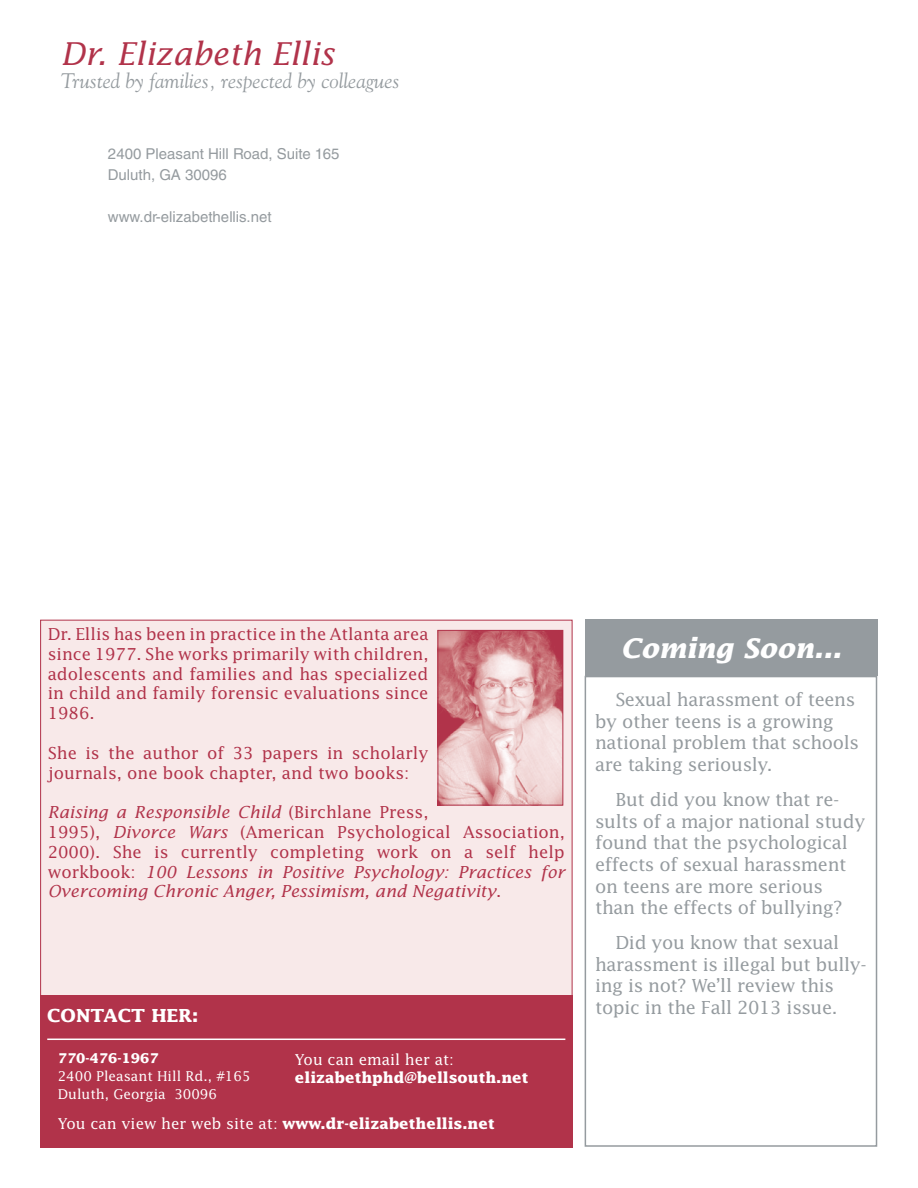
<style>
.page{position:relative;width:918px;height:1188px;background:#fff}
.page>*{position:absolute;margin:0;border:0;box-sizing:border-box;transform-origin:0 0}
.t1{font:italic 31.5px "Lucida Std";color:#b1334a}
.t2{font:italic 700 27px "Lucida Std";color:#fff}
.t3{font:italic 21px "Goudy";color:#959b9f}
.t4{font:18px/21.6px "Lucida Std";letter-spacing:-.02em;color:#959b9f}
.t5{font:700 18px "Lucida Std";color:#fff}
.t6{font:16.5px/19.8px "Lucida Std";color:#b1334a;text-align:justify}
.t7{font:italic 16.5px/19.8px "Lucida Std";color:#b1334a}
.t8{font:700 15px "Lucida Std";color:#fff}
.t9{font:15px/21px "Helvetica LT Std";color:#959b9f}
.t10{font:15px "Lucida Std";color:#fff}
.t11{font:13.5px/18px "Lucida Std";color:#fff}
.t12{font:700 13.5px "Lucida Std";color:#fff}
.s1{font-style:normal}
.s2{font-weight:400}
</style>
<div class="page">
<div style="left:41px;top:620px;width:531px;height:378px;background:#f8e9e9"></div>
<img style="left:440px;top:632px;width:121px;height:171px">
<div style="left:438px;top:630px;width:125px;height:175px;border:1px solid #b1334a"></div>
<div style="left:585px;top:620px;width:292px;height:56px;background:#959b9f"></div>
<div style="left:40px;top:995px;width:532px;height:153px;background:#b1334a"></div>
<hr style="left:47px;top:1039px;width:518px;height:1px;background:#fff">
<div style="left:585px;top:676px;width:292px;height:471px;border:2px solid #959b9f"></div>
<h1 class="t1" style="left:61px;top:35px;width:275px">Dr. Elizabeth Ellis</h1>
<p class="t3" style="left:61px;top:68px;width:340px">Trusted by families, respected by colleagues</p>
<p class="t9" style="left:108px;top:143px;width:233px">2400 Pleasant Hill Road, Suite 165<br>Duluth, GA 30096</p>
<p class="t9" style="left:108px;top:206px;width:165px">www.dr-elizabethellis.net</p>
<p class="t6" style="left:48px;top:624px;width:382px">Dr. Ellis has been in practice in the Atlanta area since 1977. She works primarily with children, adolescents and families and has specialized in child and family forensic evaluations since 1986.</p>
<p class="t6" style="left:48px;top:743px;width:382px">She is the author of 33 papers in scholarly journals, one book chapter, and two books:</p>
<p class="t7" style="left:48px;top:802px;width:519px">Raising a Responsible Child <span class="s1">(Birchlane Press,<br>1995),</span> Divorce Wars <span class="s1">(American Psychological Association, 2000). She is currently completing work on a self help workbook:</span> 100 Lessons in Positive Psychology: Practices for Overcoming Chronic Anger, Pessimism, and Negativity<span class="s1">.</span></p>
<p class="t5" style="left:47px;top:1005px;width:119px">CONTACT HER</p>
<p class="t5" style="left:192px;top:1005px;width:8px">:</p>
<p class="t10" style="left:295px;top:1050px;width:161px">You can email her at:</p>
<p class="t8" style="left:295px;top:1068px;width:235px">elizabethphd@bellsouth.net</p>
<p class="t12" style="left:58px;top:1050px;width:102px">770-476-1967</p>
<p class="t11" style="left:58px;top:1067px;width:194px">2400 Pleasant Hill Rd., #165<br>Duluth, Georgia 30096</p>
<p class="t8" style="left:58px;top:1114px;width:439px"><span class="s2">You can view her web site at:</span> www.dr-elizabethellis.net</p>
<h2 class="t2" style="left:621px;top:632px;width:222px">Coming Soon...</h2>
<p class="t4" style="left:595px;top:689px;width:265px;text-indent:20px">Sexual harassment of teens by other teens is a growing national problem that schools are taking seriously.</p>
<p class="t4" style="left:595px;top:789px;width:272px;text-indent:20px">But did you know that re&shy;sults of a major national study found that the psychological effects of sexual harassment on teens are more serious than the effects of bullying?</p>
<p class="t4" style="left:595px;top:932px;width:273px;text-indent:20px">Did you know that sexual harassment is illegal but bully&shy;ing is not? We’ll review this topic in the Fall 2013 issue.</p>
</div>
